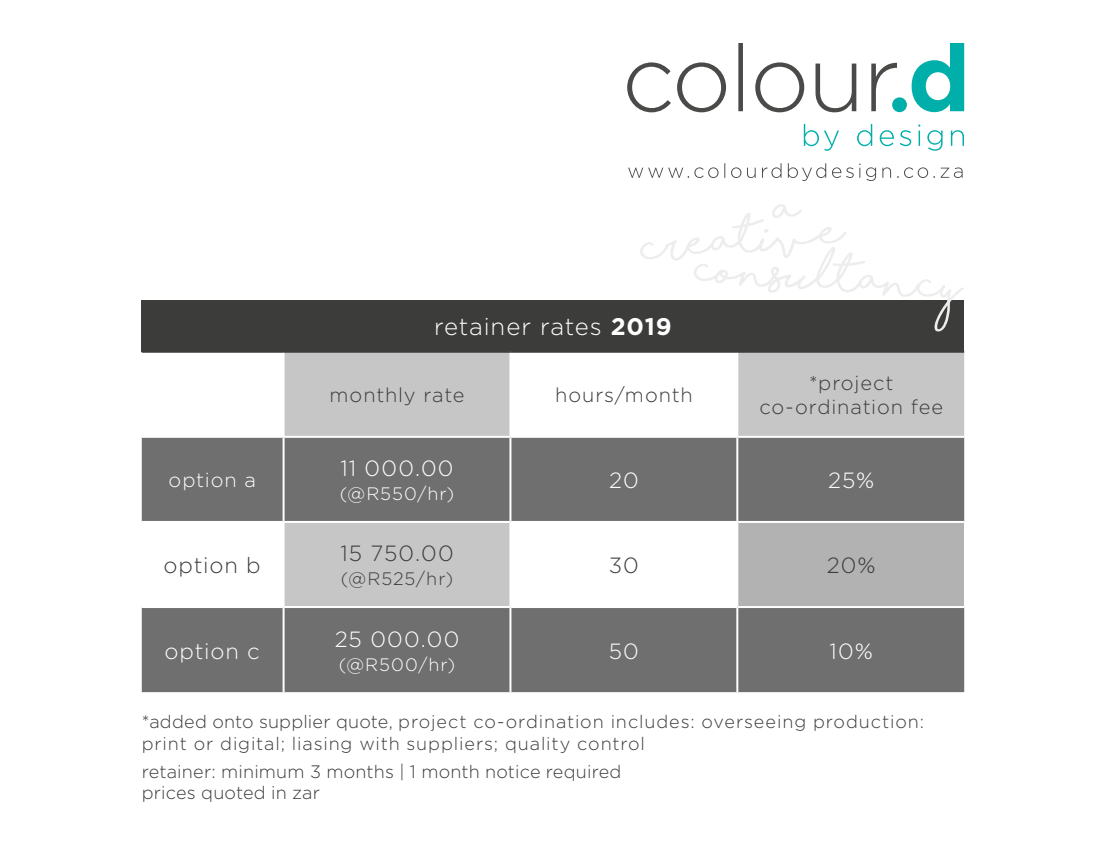
<style>
.page{position:relative;width:1106px;height:851px;background:#fff}
.page>*{position:absolute;margin:0;border:0;box-sizing:border-box;transform-origin:0 0}
.t1{font:300 24px "Gotham";letter-spacing:.035em;color:#fff}
.t2{font:300 22px "Gotham";letter-spacing:.05em;color:#fff}
.t3{font:300 22px "Gotham";letter-spacing:.045em;color:#3c3c3b}
.t4{font:300 20px/24px "Gotham";letter-spacing:.045em;color:#3c3c3b;text-align:center}
.t5{font:300 20px "Gotham";letter-spacing:.04em;color:#fff}
.t6{font:300 18px/22px "Gotham";letter-spacing:.04em;color:#3c3c3b}
.t7{font:300 18px/21.6px "Gotham";letter-spacing:.005em;color:#3c3c3b}
.t8{font:300 18px "Gotham";letter-spacing:.055em;color:#fff}
.s1{font-weight:700}
</style>
<div class="page">
<svg style="left:628px;top:163px;width:334px;height:18px"></svg>
<svg style="left:627px;top:43px;width:270px;height:69px"></svg>
<svg style="left:911px;top:43px;width:53px;height:69px"></svg>
<svg style="left:803px;top:124px;width:161px;height:27px"></svg>
<div style="left:892px;top:97px;width:15px;height:15px;background:#00aeaa;border-radius:50%"></div>
<div style="left:142px;top:300px;width:822px;height:51px;background:#3c3c3b"></div>
<svg style="left:284px;top:352px;width:680px;height:84px;fill:#c6c6c6"></svg>
<svg style="left:142px;top:438px;width:822px;height:254px;fill:#706f6f"></svg>
<div style="left:737px;top:522px;width:227px;height:85px;background:#b3b2b2"></div>
<hr style="left:509px;top:352px;width:2px;height:84px;background:#fff">
<hr style="left:736px;top:352px;width:2px;height:84px;background:#fff">
<hr style="left:282px;top:438px;width:2px;height:83px;background:#fff">
<hr style="left:509px;top:438px;width:2px;height:83px;background:#fff">
<hr style="left:736px;top:438px;width:2px;height:83px;background:#fff">
<hr style="left:142px;top:521px;width:141px;height:2px;background:#fff">
<hr style="left:283px;top:521px;width:227px;height:2px;background:#fff">
<hr style="left:282px;top:523px;width:2px;height:83px;background:#fff">
<hr style="left:510px;top:521px;width:227px;height:2px;background:#fff">
<hr style="left:509px;top:523px;width:2px;height:83px;background:#fff">
<hr style="left:737px;top:521px;width:227px;height:2px;background:#fff">
<hr style="left:736px;top:523px;width:2px;height:83px;background:#fff">
<hr style="left:142px;top:606px;width:141px;height:2px;background:#fff">
<hr style="left:283px;top:606px;width:227px;height:2px;background:#fff">
<hr style="left:282px;top:608px;width:2px;height:84px;background:#fff">
<hr style="left:510px;top:606px;width:227px;height:2px;background:#fff">
<hr style="left:509px;top:608px;width:2px;height:84px;background:#fff">
<hr style="left:737px;top:606px;width:227px;height:2px;background:#fff">
<hr style="left:736px;top:608px;width:2px;height:84px;background:#fff">
<hr style="left:142px;top:350px;width:141px;height:2px;background:#3c3c3b">
<hr style="left:283px;top:350px;width:227px;height:2px;background:#3c3c3b">
<hr style="left:510px;top:350px;width:227px;height:2px;background:#3c3c3b">
<hr style="left:737px;top:350px;width:227px;height:2px;background:#3c3c3b">
<svg style="left:640px;top:204px;width:323px;height:127px"></svg>
<h1 class="t1" style="left:434px;top:311px;width:239px">retainer rates <span class="s1">2019</span></h1>
<p class="t4" style="left:329px;top:382px;width:136px">monthly rate</p>
<p class="t4" style="left:555px;top:382px;width:139px">hours/month</p>
<p class="t4" style="left:759px;top:370px;width:185px">*project co-ordination fee</p>
<p class="t5" style="left:169px;top:467px;width:89px">option a</p>
<p class="t2" style="left:340px;top:454px;width:115px">11 000.00</p>
<p class="t8" style="left:340px;top:482px;width:116px">(@R550/hr)</p>
<p class="t2" style="left:609px;top:466px;width:31px">20</p>
<p class="t2" style="left:828px;top:466px;width:48px">25%</p>
<p class="t3" style="left:163px;top:551px;width:99px">option b</p>
<p class="t3" style="left:340px;top:539px;width:115px">15 750.00</p>
<p class="t6" style="left:341px;top:567px;width:114px">(@R525/hr)</p>
<p class="t3" style="left:609px;top:551px;width:31px">30</p>
<p class="t3" style="left:827px;top:551px;width:50px">20%</p>
<p class="t2" style="left:164px;top:637px;width:97px">option c</p>
<p class="t2" style="left:335px;top:625px;width:126px">25 000.00</p>
<p class="t8" style="left:339px;top:653px;width:118px">(@R500/hr)</p>
<p class="t2" style="left:609px;top:637px;width:32px">50</p>
<p class="t2" style="left:829px;top:637px;width:45px">10%</p>
<p class="t6" style="left:142px;top:710px;width:783px">*added onto supplier quote, project co-ordination includes: overseeing production: print or digital; liasing with suppliers; quality control</p>
<p class="t7" style="left:142px;top:760px;width:481px">retainer: minimum 3 months | 1 month notice required prices quoted in zar</p>
</div>
